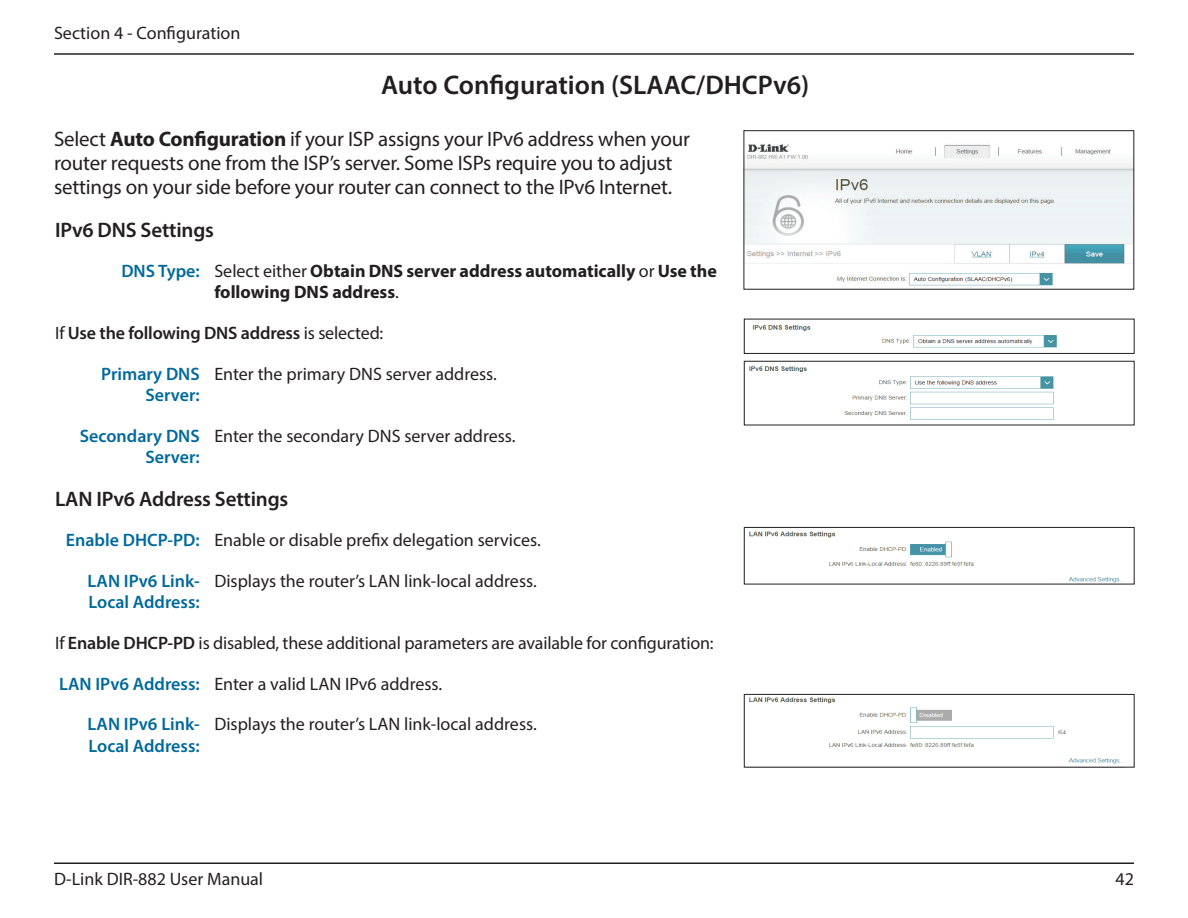
<style>
.page{position:relative;width:1188px;height:918px;background:#fff}
.page>*{position:absolute;margin:0;border:0;box-sizing:border-box;transform-origin:0 0}
.t1{font:600 27px "Myriad Pro";color:#231f20}
.t2{font:21px/24px "Myriad Pro";letter-spacing:-.01em;color:#231f20}
.t3{font:600 21px "Myriad Pro";letter-spacing:-.01em;color:#231f20}
.t4{font:18px "Myriad Pro";color:#231f20}
.t5{font:600 18px/21px "Myriad Pro";color:#00699b;text-align:right}
.t6{font:700 18px/21px "Myriad Pro";color:#231f20}
.t7{font:600 18px "Myriad Pro";letter-spacing:-.01em;color:#231f20}
.s1{font-weight:700}
.s2{font-weight:600;color:#00699b}
.s3{font-weight:400}
.s4{font-weight:600}
</style>
<div class="page">
<hr style="left:54px;top:53px;width:1080px;height:2px;background:#231f20">
<hr style="left:54px;top:862px;width:1080px;height:2px;background:#231f20">
<img style="left:746px;top:144px;width:386px;height:142px">
<div style="left:744px;top:130px;width:390px;height:159px;border:1px solid #231f20"></div>
<img style="left:749px;top:531px;width:375px;height:51px">
<div style="left:744px;top:527px;width:390px;height:57px;border:1px solid #231f20"></div>
<img style="left:749px;top:366px;width:305px;height:54px">
<div style="left:744px;top:361px;width:390px;height:64px;border:1px solid #231f20"></div>
<img style="left:749px;top:697px;width:375px;height:67px">
<div style="left:744px;top:694px;width:390px;height:73px;border:1px solid #231f20"></div>
<img style="left:752px;top:325px;width:305px;height:23px">
<div style="left:744px;top:319px;width:390px;height:35px;border:1px solid #231f20"></div>
<p class="t4" style="left:54px;top:22px;width:188px">Section 4 - Configuration</p>
<h1 class="t1" style="left:381px;top:68px;width:430px">Auto Configuration (SLAAC/DHCPv6)</h1>
<p class="t2" style="left:54px;top:127px;width:637px">Select <span class="s1">Auto Configuration</span> if your ISP assigns your IPv6 address when your router requests one from the ISP’s server. Some ISPs require you to adjust settings on your side before your router can connect to the IPv6 Internet.</p>
<p class="t3" style="left:55px;top:216px;width:160px">IPv6 DNS Settings</p>
<p class="t6" style="left:214px;top:260px;width:504px;text-indent:-93px"><span class="s2">DNS Type:</span> <span class="s3">Select either</span> Obtain DNS server address automatically <span class="s3">or</span> Use the following DNS address<span class="s3">.</span></p>
<p class="t7" style="left:55px;top:322px;width:330px"><span class="s3">If</span> Use the following DNS address <span class="s3">is selected:</span></p>
<p class="t5" style="left:101px;top:363px;width:100px">Primary DNS<br>Server:</p>
<p class="t4" style="left:214px;top:363px;width:284px">Enter the primary DNS server address.</p>
<p class="t5" style="left:80px;top:425px;width:122px">Secondary DNS<br>Server:</p>
<p class="t4" style="left:214px;top:425px;width:303px">Enter the secondary DNS server address.</p>
<p class="t3" style="left:55px;top:485px;width:235px">LAN IPv6 Address Settings</p>
<p class="t4" style="left:66px;top:529px;width:476px"><span class="s2">Enable DHCP-PD:</span> Enable or disable prefix delegation services.</p>
<p class="t5" style="left:88px;top:570px;width:114px;text-align:left">LAN IPv6 Link-<br>Local Address:</p>
<p class="t4" style="left:214px;top:570px;width:324px">Displays the router’s LAN link-local address.</p>
<p class="t4" style="left:55px;top:632px;width:660px">If <span class="s4">Enable DHCP-PD</span> is disabled, these additional parameters are available for configuration:</p>
<p class="t4" style="left:59px;top:673px;width:385px"><span class="s2">LAN IPv6 Address:</span> Enter a valid LAN IPv6 address.</p>
<p class="t5" style="left:88px;top:713px;width:114px;text-align:left">LAN IPv6 Link-<br>Local Address:</p>
<p class="t4" style="left:214px;top:713px;width:324px">Displays the router’s LAN link-local address.</p>
<p class="t4" style="left:54px;top:868px;width:211px">D-Link DIR-882 User Manual</p>
<p class="t4" style="left:1116px;top:868px;width:20px">42</p>
</div>
